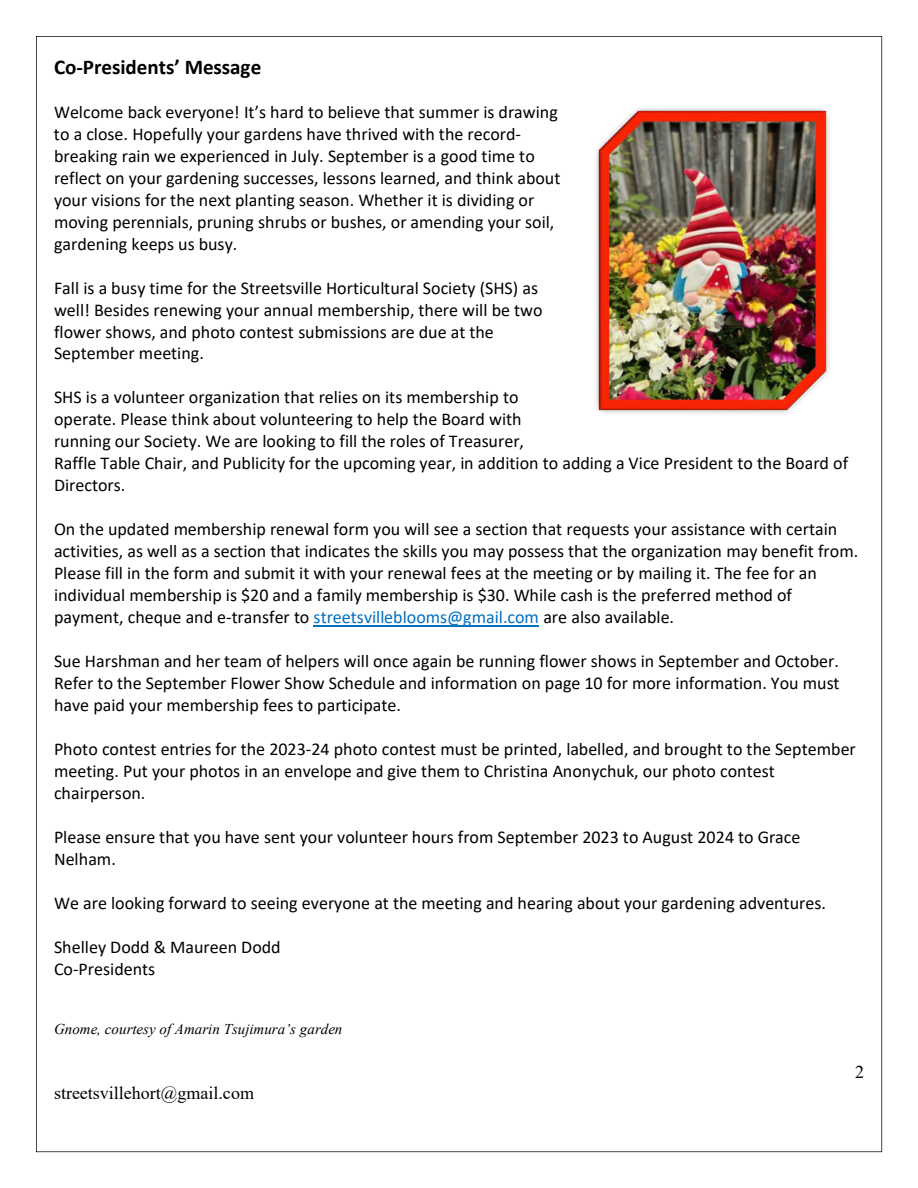
<style>
.page{position:relative;width:918px;height:1188px;background:#fff}
.page>*{position:absolute;margin:0;border:0;box-sizing:border-box;transform-origin:0 0}
.t1{font:700 21px "Calibri";color:#000}
.t2{font:18px/21.9px "Calibri";color:#000}
.t3{font:18px "Times New Roman";color:#000}
.t4{font:italic 15px "Times New Roman";color:#000}
.s1{color:#0070c0}
</style>
<div class="page">
<hr style="left:314px;top:625px;width:225px;height:1px;background:#0070c0">
<img style="left:596px;top:108px;width:233px;height:306px">
<hr style="left:36px;top:36px;width:846px;height:1px;background:#000">
<hr style="left:36px;top:37px;width:1px;height:1114px;background:#000">
<hr style="left:881px;top:37px;width:1px;height:1114px;background:#000">
<hr style="left:36px;top:1151px;width:846px;height:1px;background:#000">
<p class="t1" style="left:54px;top:58px;width:209px">Co-Presidents’ Message</p>
<p class="t2" style="left:54px;top:102px;width:508px">Welcome back everyone! It’s hard to believe that summer is drawing to a close. Hopefully your gardens have thrived with the record&shy;breaking rain we experienced in July. September is a good time to reflect on your gardening successes, lessons learned, and think about your visions for the next planting season. Whether it is dividing or moving perennials, pruning shrubs or bushes, or amending your soil, gardening keeps us busy.</p>
<p class="t2" style="left:54px;top:278px;width:490px">Fall is a busy time for the Streetsville Horticultural Society (SHS) as well! Besides renewing your annual membership, there will be two flower shows, and photo contest submissions are due at the September meeting.</p>
<p class="t2" style="left:54px;top:388px;width:796px">SHS is a volunteer organization that relies on its membership to<br>operate. Please think about volunteering to help the Board with<br>running our Society. We are looking to fill the roles of Treasurer,<br>Raffle Table Chair, and Publicity for the upcoming year, in addition to adding a Vice President to the Board of Directors.</p>
<p class="t2" style="left:54px;top:520px;width:806px">On the updated membership renewal form you will see a section that requests your assistance with certain activities, as well as a section that indicates the skills you may possess that the organization may benefit from.<br>Please fill in the form and submit it with your renewal fees at the meeting or by mailing it. The fee for an individual membership is $20 and a family membership is $30. While cash is the preferred method of payment, cheque and e-transfer to <span class="s1">streetsvilleblooms@gmail.com</span> are also available.</p>
<p class="t2" style="left:54px;top:652px;width:787px;text-align:justify">Sue Harshman and her team of helpers will once again be running flower shows in September and October.<br>Refer to the September Flower Show Schedule and information on page 10 for more information. You must have paid your membership fees to participate.</p>
<p class="t2" style="left:54px;top:740px;width:803px">Photo contest entries for the 2023-24 photo contest must be printed, labelled, and brought to the September meeting. Put your photos in an envelope and give them to Christina Anonychuk, our photo contest chairperson.</p>
<p class="t2" style="left:54px;top:827px;width:748px">Please ensure that you have sent your volunteer hours from September 2023 to August 2024 to Grace<br>Nelham.</p>
<p class="t2" style="left:54px;top:894px;width:773px">We are looking forward to seeing everyone at the meeting and hearing about your gardening adventures.</p>
<p class="t2" style="left:54px;top:937px;width:228px">Shelley Dodd &amp; Maureen Dodd<br>Co-Presidents</p>
<p class="t4" style="left:54px;top:1021px;width:290px">Gnome, courtesy of Amarin Tsujimura’s garden</p>
<p class="t3" style="left:54px;top:1083px;width:202px">streetsvillehort@gmail.com</p>
<p class="t3" style="left:855px;top:1062px;width:10px">2</p>
</div>
